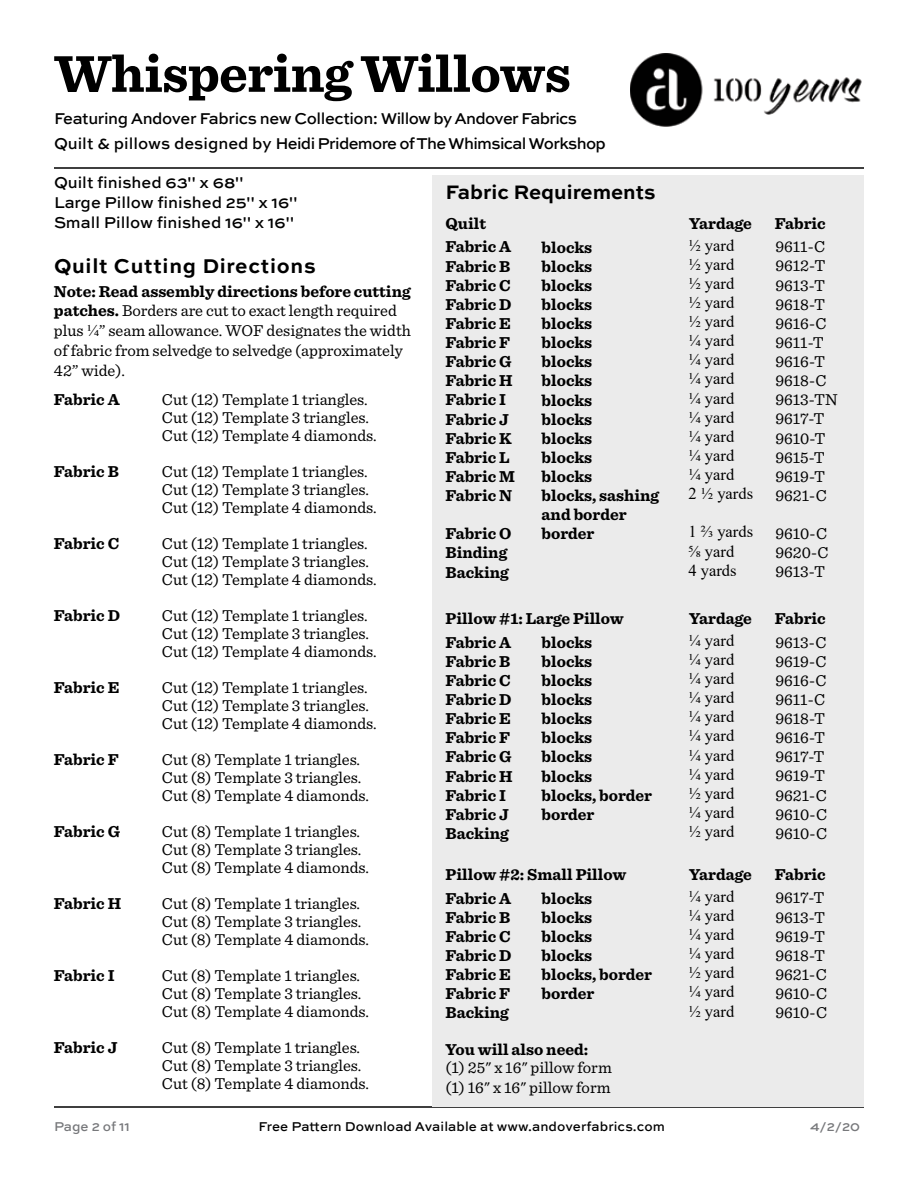
<style>
.page{position:relative;width:918px;height:1188px;background:#fff}
.page>*{position:absolute;margin:0;border:0;box-sizing:border-box;transform-origin:0 0}
.t1{font:700 54px "Sentinel";letter-spacing:-.01em;color:#000}
.t2{font:700 21px "Sweet Sans Pro";letter-spacing:.035em;color:#000}
.t3{font:700 20.55px "Sweet Sans Pro";color:#000}
.t4{font:16.5px/19px "Sentinel";color:#000}
.t5{font:700 16.5px/19px "Sentinel";color:#000}
.t6{font:16.5px/19px "Times New Roman";color:#000}
.t7{font:500 16.5px/24px "Sweet Sans Pro";letter-spacing:-.025em;color:#000}
.t8{font:500 16.5px/19.8px "Sweet Sans Pro";color:#000}
.t9{font:500 13.5px "Sweet Sans Pro";letter-spacing:.005em;color:#000}
.t10{font:500 13.5px "Sweet Sans Pro";color:#77787b}
.s1{font-weight:700}
.s2{font-family:"Times New Roman"}
</style>
<div class="page">
<hr style="left:54px;top:1106px;width:810px;height:2px;background:#000">
<hr style="left:54px;top:167px;width:810px;height:2px;background:#000">
<img style="left:630px;top:54px;width:232px;height:72px">
<div style="left:432px;top:176px;width:432px;height:931px;background:#ebebeb"></div>
<h1 class="t1" style="left:54px;top:31px;width:518px">Whispering Willows</h1>
<p class="t7" style="left:54px;top:106px;width:554px">Featuring Andover Fabrics new Collection: Willow by Andover Fabrics<br>Quilt &amp; pillows designed by Heidi Pridemore of The Whimsical Workshop</p>
<p class="t8" style="left:54px;top:172px;width:245px">Quilt finished 63" x 68"<br>Large Pillow finished 25" x 16"<br>Small Pillow finished 16" x 16"</p>
<p class="t2" style="left:54px;top:250px;width:263px">Quilt Cutting Directions</p>
<p class="t4" style="left:54px;top:280px;width:358px;line-height:19.8px"><span class="s1">Note: Read assembly directions before cutting patches.</span> Borders are cut to exact length required plus <span class="s2">¼</span>” seam allowance. WOF designates the width of fabric from selvedge to selvedge (approximately 42” wide).</p>
<p class="t5" style="left:54px;top:389px;width:67px">Fabric A</p>
<p class="t4" style="left:162px;top:389px;width:216px;line-height:18px">Cut (12) Template 1 triangles.<br>Cut (12) Template 3 triangles.<br>Cut (12) Template 4 diamonds.</p>
<p class="t5" style="left:54px;top:461px;width:66px">Fabric B</p>
<p class="t4" style="left:162px;top:461px;width:216px;line-height:18px">Cut (12) Template 1 triangles.<br>Cut (12) Template 3 triangles.<br>Cut (12) Template 4 diamonds.</p>
<p class="t5" style="left:54px;top:533px;width:67px">Fabric C</p>
<p class="t4" style="left:162px;top:533px;width:216px;line-height:18px">Cut (12) Template 1 triangles.<br>Cut (12) Template 3 triangles.<br>Cut (12) Template 4 diamonds.</p>
<p class="t5" style="left:54px;top:605px;width:68px">Fabric D</p>
<p class="t4" style="left:162px;top:605px;width:216px;line-height:18px">Cut (12) Template 1 triangles.<br>Cut (12) Template 3 triangles.<br>Cut (12) Template 4 diamonds.</p>
<p class="t5" style="left:54px;top:677px;width:67px">Fabric E</p>
<p class="t4" style="left:162px;top:677px;width:216px;line-height:18px">Cut (12) Template 1 triangles.<br>Cut (12) Template 3 triangles.<br>Cut (12) Template 4 diamonds.</p>
<p class="t5" style="left:54px;top:749px;width:66px">Fabric F</p>
<p class="t4" style="left:162px;top:749px;width:209px;line-height:18px">Cut (8) Template 1 triangles.<br>Cut (8) Template 3 triangles.<br>Cut (8) Template 4 diamonds.</p>
<p class="t5" style="left:54px;top:821px;width:68px">Fabric G</p>
<p class="t4" style="left:162px;top:821px;width:209px;line-height:18px">Cut (8) Template 1 triangles.<br>Cut (8) Template 3 triangles.<br>Cut (8) Template 4 diamonds.</p>
<p class="t5" style="left:54px;top:893px;width:69px">Fabric H</p>
<p class="t4" style="left:162px;top:893px;width:209px;line-height:18px">Cut (8) Template 1 triangles.<br>Cut (8) Template 3 triangles.<br>Cut (8) Template 4 diamonds.</p>
<p class="t5" style="left:54px;top:965px;width:62px">Fabric I</p>
<p class="t4" style="left:162px;top:965px;width:209px;line-height:18px">Cut (8) Template 1 triangles.<br>Cut (8) Template 3 triangles.<br>Cut (8) Template 4 diamonds.</p>
<p class="t5" style="left:54px;top:1037px;width:65px">Fabric J</p>
<p class="t4" style="left:162px;top:1037px;width:209px;line-height:18px">Cut (8) Template 1 triangles.<br>Cut (8) Template 3 triangles.<br>Cut (8) Template 4 diamonds.</p>
<p class="t3" style="left:446px;top:176px;width:212px">Fabric Requirements</p>
<p class="t5" style="left:446px;top:237px;width:71px">Fabric A<br>Fabric B<br>Fabric C<br>Fabric D<br>Fabric E<br>Fabric F<br>Fabric G<br>Fabric H<br>Fabric I<br>Fabric J<br>Fabric K<br>Fabric L<br>Fabric M<br>Fabric N</p>
<p class="t5" style="left:446px;top:524px;width:68px">Fabric O<br>Binding<br>Backing</p>
<p class="t5" style="left:446px;top:213px;width:42px">Quilt</p>
<p class="t5" style="left:542px;top:237px;width:119px">blocks<br>blocks<br>blocks<br>blocks<br>blocks<br>blocks<br>blocks<br>blocks<br>blocks<br>blocks<br>blocks<br>blocks<br>blocks<br>blocks, sashing and border border</p>
<p class="t5" style="left:446px;top:609px;width:180px">Pillow #1: Large Pillow</p>
<p class="t5" style="left:446px;top:632px;width:69px">Fabric A<br>Fabric B<br>Fabric C<br>Fabric D<br>Fabric E<br>Fabric F<br>Fabric G<br>Fabric H<br>Fabric I<br>Fabric J<br>Backing</p>
<p class="t5" style="left:542px;top:632px;width:112px">blocks<br>blocks<br>blocks<br>blocks<br>blocks<br>blocks<br>blocks<br>blocks<br>blocks, border border</p>
<p class="t5" style="left:446px;top:865px;width:183px">Pillow #2: Small Pillow</p>
<p class="t5" style="left:446px;top:888px;width:68px;text-align:justify">Fabric A Fabric B Fabric C Fabric D Fabric E Fabric F Backing</p>
<p class="t5" style="left:542px;top:888px;width:112px">blocks<br>blocks<br>blocks<br>blocks<br>blocks, border border</p>
<p class="t5" style="left:446px;top:1040px;width:144px">You will also need:</p>
<p class="t4" style="left:445px;top:1057px;width:168px;line-height:19.8px">(1) 25" x 16" pillow form (1) 16" x 16" pillow form</p>
<p class="t5" style="left:689px;top:213px;width:64px">Yardage</p>
<p class="t5" style="left:775px;top:213px;width:52px">Fabric</p>
<p class="t6" style="left:688px;top:235px;width:66px">½ yard<br>½ yard<br>½ yard<br>½ yard<br>½ yard<br>¼ yard<br>¼ yard<br>¼ yard<br>¼ yard<br>¼ yard<br>¼ yard<br>¼ yard<br>¼ yard<br>2 ½ yards</p>
<p class="t6" style="left:688px;top:522px;width:66px">1 ⅔ yards ⅝ yard<br>4 yards</p>
<p class="t4" style="left:775px;top:236px;width:64px">9611-C<br>9612-T<br>9613-T<br>9618-T<br>9616-C<br>9611-T<br>9616-T<br>9618-C<br>9613-TN<br>9617-T<br>9610-T<br>9615-T<br>9619-T<br>9621-C</p>
<p class="t4" style="left:775px;top:523px;width:55px;text-align:justify">9610-C 9620-C 9613-T</p>
<p class="t5" style="left:689px;top:609px;width:64px">Yardage</p>
<p class="t5" style="left:775px;top:609px;width:52px">Fabric</p>
<p class="t6" style="left:688px;top:630px;width:47px;text-align:justify">¼ yard ¼ yard ¼ yard ¼ yard ¼ yard ¼ yard ¼ yard ¼ yard ½ yard ¼ yard ½ yard</p>
<p class="t4" style="left:775px;top:631px;width:53px">9613-C<br>9619-C<br>9616-C<br>9611-C<br>9618-T<br>9616-T<br>9617-T<br>9619-T<br>9621-C<br>9610-C<br>9610-C</p>
<p class="t5" style="left:689px;top:865px;width:64px">Yardage</p>
<p class="t5" style="left:775px;top:865px;width:52px">Fabric</p>
<p class="t6" style="left:688px;top:886px;width:47px;text-align:justify">¼ yard ¼ yard ¼ yard ¼ yard ½ yard ¼ yard ½ yard</p>
<p class="t4" style="left:775px;top:887px;width:53px">9617-T<br>9613-T<br>9619-T<br>9618-T<br>9621-C<br>9610-C<br>9610-C</p>
<p class="t10" style="left:54px;top:1116px;width:77px">Page 2 of 11</p>
<p class="t9" style="left:259px;top:1117px;width:408px">Free Pattern Download Available at www.andoverfabrics.com</p>
<p class="t10" style="left:810px;top:1117px;width:52px">4/2/20</p>
</div>
